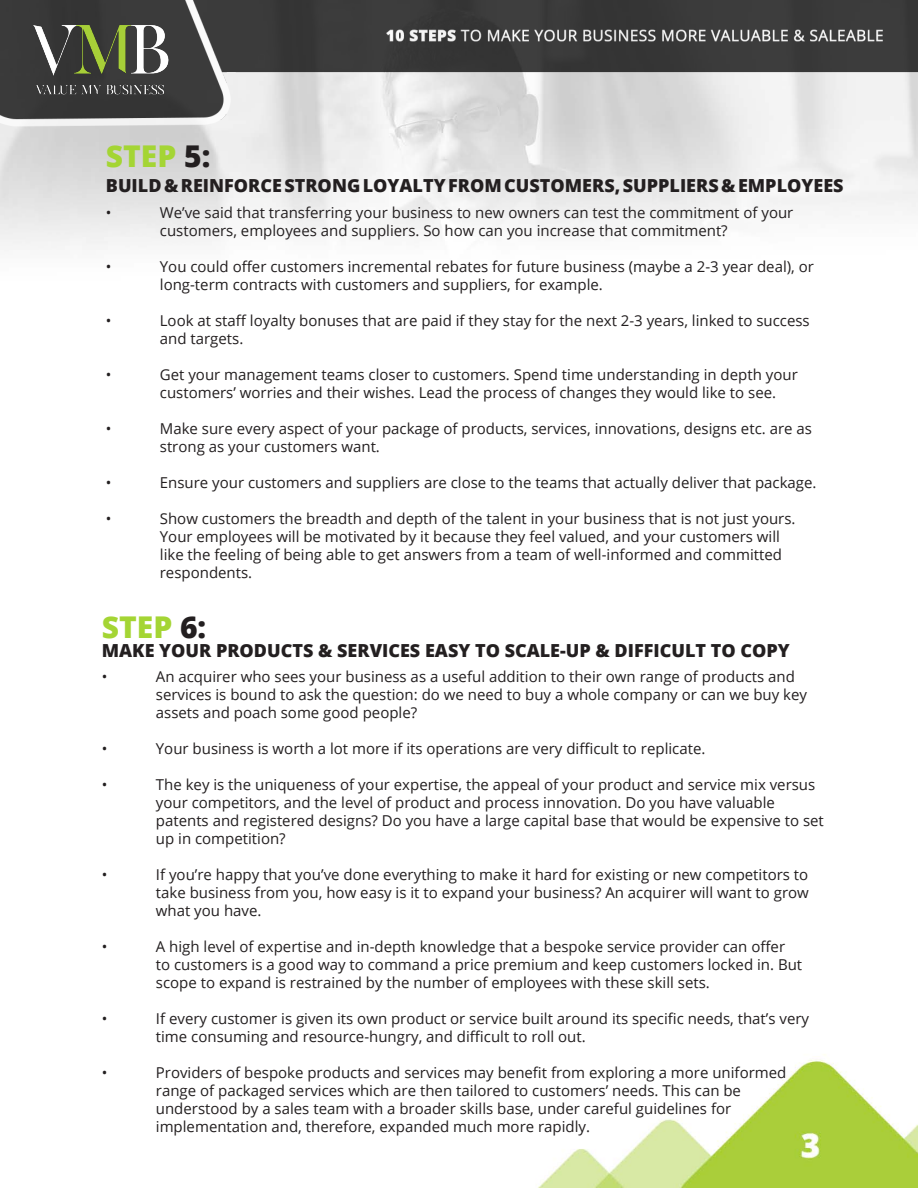
<style>
.page{position:relative;width:918px;height:1188px;background:#fff}
.page>*{position:absolute;margin:0;border:0;box-sizing:border-box;transform-origin:0 0}
.t1{font:800 30px "Open Sans";color:#a4d534}
.t2{font:800 18px "Open Sans";color:#231f20}
.t3{font:15px/18px "Open Sans";color:#231f20}
.s1{color:#231f20}
</style>
<div class="page">
<img style="left:0;top:131px;width:918px;height:1057px">
<img style="left:0;top:0;width:918px;height:131px">
<img style="left:18px;top:0;width:168px;height:111px">
<p class="t1" style="left:106px;top:134px;width:106px">STEP <span class="s1">5:</span></p>
<p class="t2" style="left:106px;top:172px;width:739px">BUILD &amp; REINFORCE STRONG LOYALTY FROM CUSTOMERS, SUPPLIERS &amp; EMPLOYEES</p>
<p class="t3" style="left:106px;top:203px;width:7px">•</p>
<p class="t3" style="left:160px;top:203px;width:635px">We’ve said that transferring your business to new owners can test the commitment of your customers, employees and suppliers. So how can you increase that commitment?</p>
<p class="t3" style="left:106px;top:257px;width:7px">•</p>
<p class="t3" style="left:160px;top:257px;width:656px">You could offer customers incremental rebates for future business (maybe a 2-3 year deal), or long-term contracts with customers and suppliers, for example.</p>
<p class="t3" style="left:106px;top:311px;width:7px">•</p>
<p class="t3" style="left:160px;top:311px;width:651px">Look at staff loyalty bonuses that are paid if they stay for the next 2-3 years, linked to success and targets.</p>
<p class="t3" style="left:106px;top:365px;width:7px">•</p>
<p class="t3" style="left:160px;top:365px;width:639px">Get your management teams closer to customers. Spend time understanding in depth your customers’ worries and their wishes. Lead the process of changes they would like to see.</p>
<p class="t3" style="left:106px;top:419px;width:7px">•</p>
<p class="t3" style="left:160px;top:419px;width:654px">Make sure every aspect of your package of products, services, innovations, designs etc. are as strong as your customers want.</p>
<p class="t3" style="left:106px;top:473px;width:7px">•</p>
<p class="t3" style="left:160px;top:473px;width:658px">Ensure your customers and suppliers are close to the teams that actually deliver that package.</p>
<p class="t3" style="left:106px;top:509px;width:7px">•</p>
<p class="t3" style="left:160px;top:509px;width:637px">Show customers the breadth and depth of the talent in your business that is not just yours.<br>Your employees will be motivated by it because they feel valued, and your customers will like the feeling of being able to get answers from a team of well-informed and committed respondents.</p>
<p class="t1" style="left:102px;top:604px;width:106px">STEP <span class="s1">6:</span></p>
<p class="t2" style="left:102px;top:637px;width:690px">MAKE YOUR PRODUCTS &amp; SERVICES EASY TO SCALE-UP &amp; DIFFICULT TO COPY</p>
<p class="t3" style="left:102px;top:667px;width:7px">•</p>
<p class="t3" style="left:156px;top:667px;width:653px">An acquirer who sees your business as a useful addition to their own range of products and services is bound to ask the question: do we need to buy a whole company or can we buy key assets and poach some good people?</p>
<p class="t3" style="left:102px;top:739px;width:7px">•</p>
<p class="t3" style="left:156px;top:739px;width:551px">Your business is worth a lot more if its operations are very difficult to replicate.</p>
<p class="t3" style="left:102px;top:775px;width:7px">•</p>
<p class="t3" style="left:156px;top:775px;width:669px">The key is the uniqueness of your expertise, the appeal of your product and service mix versus your competitors, and the level of product and process innovation. Do you have valuable patents and registered designs? Do you have a large capital base that would be expensive to set up in competition?</p>
<p class="t3" style="left:102px;top:865px;width:7px">•</p>
<p class="t3" style="left:156px;top:865px;width:654px;text-align:justify">If you’re happy that you’ve done everything to make it hard for existing or new competitors to take business from you, how easy is it to expand your business? An acquirer will want to grow what you have.</p>
<p class="t3" style="left:102px;top:937px;width:7px">•</p>
<p class="t3" style="left:156px;top:937px;width:648px">A high level of expertise and in-depth knowledge that a bespoke service provider can offer to customers is a good way to command a price premium and keep customers locked in. But scope to expand is restrained by the number of employees with these skill sets.</p>
<p class="t3" style="left:102px;top:1009px;width:7px">•</p>
<p class="t3" style="left:156px;top:1009px;width:655px">If every customer is given its own product or service built around its specific needs, that’s very time consuming and resource-hungry, and difficult to roll out.</p>
<p class="t3" style="left:102px;top:1063px;width:7px">•</p>
<p class="t3" style="left:156px;top:1063px;width:632px">Providers of bespoke products and services may benefit from exploring a more uniformed range of packaged services which are then tailored to customers’ needs. This can be understood by a sales team with a broader skills base, under careful guidelines for implementation and, therefore, expanded much more rapidly.</p>
</div>
